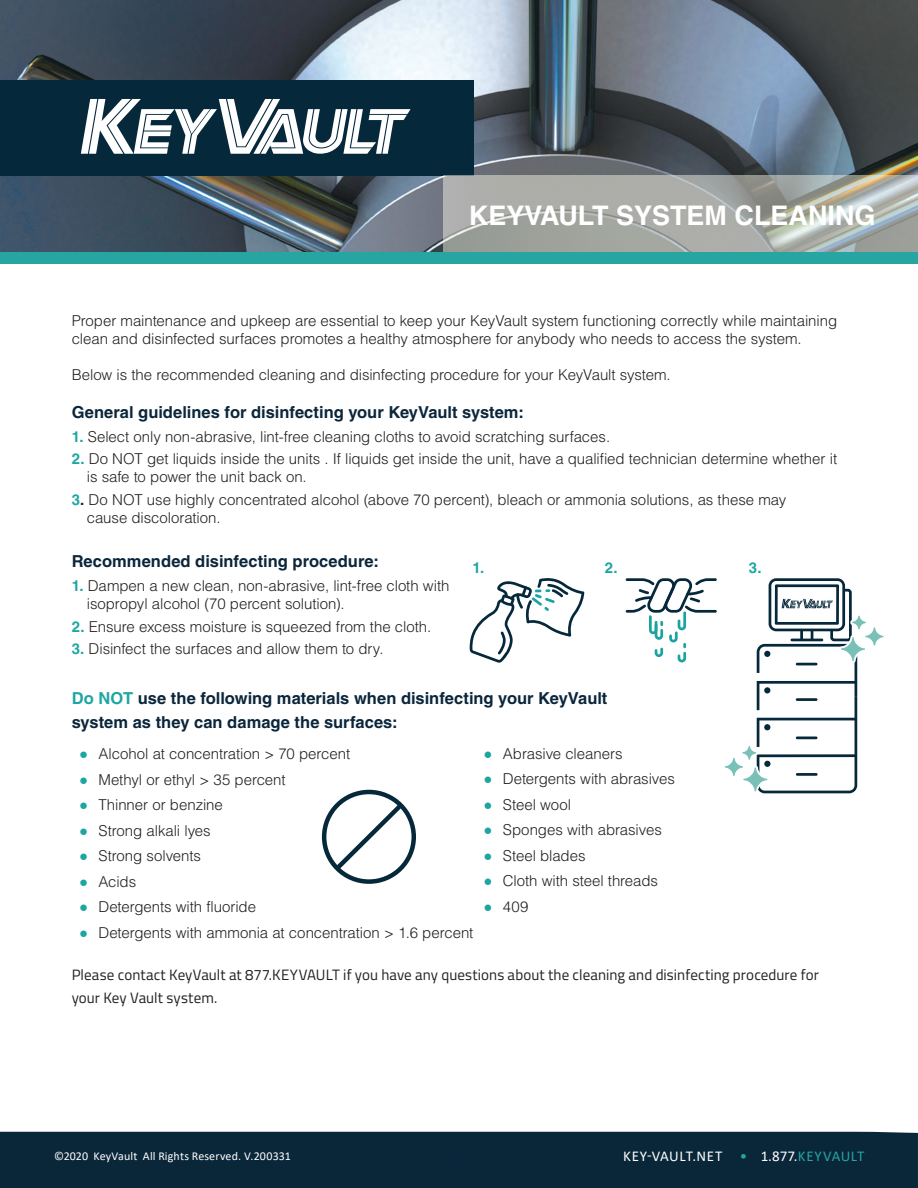
<style>
.page{position:relative;width:918px;height:1188px;background:#fff}
.page>*{position:absolute;margin:0;border:0;box-sizing:border-box;transform-origin:0 0}
.t1{font:700 27px "Helvetica";color:#fff}
.t2{font:700 16.5px "Helvetica";color:#0b263b}
.Bulleted_List{font:300 15px/18px "Helvetica";letter-spacing:-.005em;color:#231f20}
.Bulleted_List-2{font:15px/22.5px "Titillium Web";letter-spacing:.005em;color:#231f20}
.t3{font:15px "Calibri";letter-spacing:.04em;color:#fff}
.Bulleted_List-3{font:700 15px "Helvetica";color:#1ea6a2}
.t4{font:12px "Calibri";letter-spacing:.01em;color:#fff}
.s1{font-weight:700;color:#1ea6a2}
.s2{font-weight:700}
.s3{color:#1ea6a2}
.s4{font-family:"Arial";font-weight:700;color:#1da5a1}
.s5{color:#26a5a1}
</style>
<div class="page">
<img style="left:0;top:0;width:918px;height:252px">
<div style="left:0;top:1132px;width:918px;height:56px;background:#0a2639"></div>
<div style="left:0;top:252px;width:918px;height:12px;background:#26a5a1"></div>
<div style="left:0;top:80px;width:474px;height:96px;background:#06283b"></div>
<svg style="left:81px;top:99px;width:330px;height:55px"></svg>
<svg style="left:444px;top:176px;width:474px;height:76px;background:#a8aba6"></svg>
<svg style="left:470px;top:578px;width:114px;height:85px"></svg>
<svg style="left:626px;top:578px;width:91px;height:84px"></svg>
<svg style="left:724px;top:578px;width:160px;height:215px"></svg>
<div style="left:322px;top:790px;width:94px;height:94px;border:4px solid #06283b;border-radius:50%"></div>
<svg style="left:331px;top:799px;width:76px;height:76px"></svg>
<p class="t1" style="left:469px;top:199px;width:408px">KEYVAULT SYSTEM CLEANING</p>
<p class="Bulleted_List" style="left:72px;top:311px;width:767px">Proper maintenance and upkeep are essential to keep your KeyVault system functioning correctly while maintaining clean and disinfected surfaces promotes a healthy atmosphere for anybody who needs to access the system.</p>
<p class="Bulleted_List" style="left:72px;top:365px;width:601px">Below is the recommended cleaning and disinfecting procedure for your KeyVault system.</p>
<p class="t2" style="left:72px;top:402px;width:454px">General guidelines for disinfecting your KeyVault system:</p>
<p class="Bulleted_List" style="left:72px;top:427px;width:540px"><span class="s1">1.</span> Select only non-abrasive, lint-free cleaning cloths to avoid scratching surfaces.</p>
<p class="Bulleted_List" style="left:87px;top:450px;width:752px;text-indent:-15px"><span class="s1">2.</span> Do NOT get liquids inside the units . If liquids get inside the unit, have a qualified technician determine whether it is safe to power the unit back on.</p>
<p class="Bulleted_List" style="left:87px;top:490px;width:701px;text-indent:-15px"><span class="s1">3</span><span class="s2">.</span> Do NOT use highly concentrated alcohol (above 70 percent), bleach or ammonia solutions, as these may cause discoloration.</p>
<p class="t2" style="left:72px;top:551px;width:309px">Recommended disinfecting procedure:</p>
<p class="Bulleted_List" style="left:87px;top:576px;width:364px;text-indent:-15px"><span class="s1">1.</span> Dampen a new clean, non-abrasive, lint-free cloth with isopropyl alcohol (70 percent solution).</p>
<p class="Bulleted_List" style="left:72px;top:617px;width:361px"><span class="s1">2.</span> Ensure excess moisture is squeezed from the cloth.</p>
<p class="Bulleted_List" style="left:72px;top:639px;width:313px"><span class="s1">3.</span> Disinfect the surfaces and allow them to dry.</p>
<p class="t2" style="left:72px;top:688px;width:537px"><span class="s3">Do NOT</span> use the following materials when disinfecting your KeyVault</p>
<p class="t2" style="left:72px;top:712px;width:328px">system as they can damage the surfaces:</p>
<p class="Bulleted_List" style="left:79px;top:744px;width:273px"><span class="s4">●</span> Alcohol at concentration &gt; 70 percent</p>
<p class="Bulleted_List" style="left:79px;top:770px;width:208px"><span class="s4">●</span> Methyl or ethyl &gt; 35 percent</p>
<p class="Bulleted_List" style="left:79px;top:795px;width:145px"><span class="s4">●</span> Thinner or benzine</p>
<p class="Bulleted_List" style="left:79px;top:821px;width:133px"><span class="s4">●</span> Strong alkali lyes</p>
<p class="Bulleted_List" style="left:79px;top:846px;width:123px"><span class="s4">●</span> Strong solvents</p>
<p class="Bulleted_List" style="left:79px;top:872px;width:59px"><span class="s4">●</span> Acids</p>
<p class="Bulleted_List" style="left:79px;top:897px;width:178px"><span class="s4">●</span> Detergents with fluoride</p>
<p class="Bulleted_List" style="left:79px;top:923px;width:396px"><span class="s4">●</span> Detergents with ammonia at concentration &gt; 1.6 percent</p>
<p class="Bulleted_List-2" style="left:72px;top:963px;width:749px">Please contact KeyVault at 877.KEYVAULT if you have any questions about the cleaning and disinfecting procedure for your Key Vault system.</p>
<p class="Bulleted_List-3" style="left:472px;top:558px;width:13px">1.</p>
<p class="Bulleted_List-3" style="left:605px;top:558px;width:14px">2.</p>
<p class="Bulleted_List-3" style="left:749px;top:558px;width:14px">3.</p>
<p class="Bulleted_List" style="left:484px;top:744px;width:141px"><span class="s4">●</span> Abrasive cleaners</p>
<p class="Bulleted_List" style="left:484px;top:770px;width:193px"><span class="s4">●</span> Detergents with abrasives</p>
<p class="Bulleted_List" style="left:484px;top:795px;width:89px"><span class="s4">●</span> Steel wool</p>
<p class="Bulleted_List" style="left:484px;top:821px;width:180px"><span class="s4">●</span> Sponges with abrasives</p>
<p class="Bulleted_List" style="left:484px;top:846px;width:103px"><span class="s4">●</span> Steel blades</p>
<p class="Bulleted_List" style="left:484px;top:872px;width:176px"><span class="s4">●</span> Cloth with steel threads</p>
<p class="Bulleted_List" style="left:484px;top:897px;width:46px"><span class="s4">●</span> 409</p>
<p class="t4" style="left:54px;top:1147px;width:238px">©2020 KeyVault All Rights Reserved. V.200331</p>
<p class="t3" style="left:623px;top:1145px;width:243px">KEY-VAULT.NET <span class="s5">•</span> 1.877.<span class="s5">KEYVAULT</span></p>
</div>
